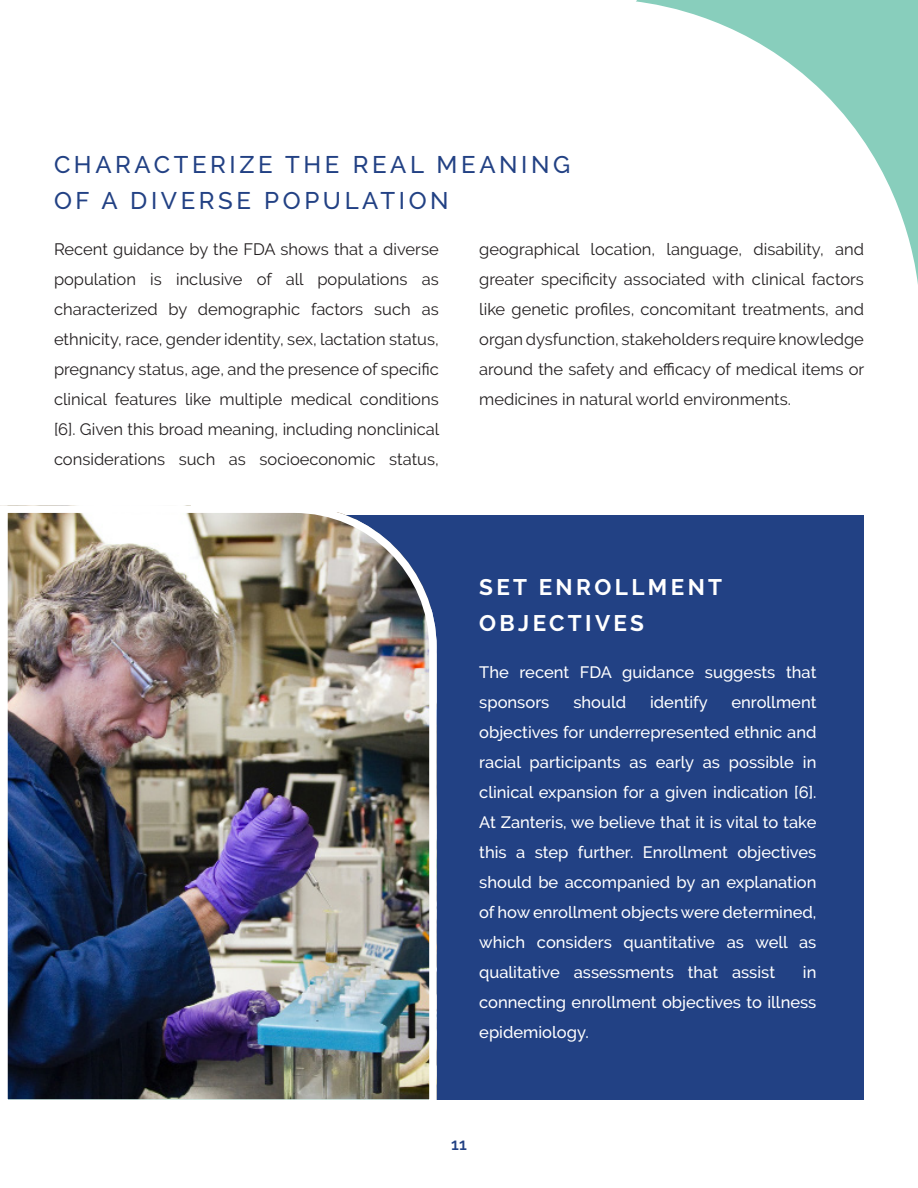
<style>
.page{position:relative;width:918px;height:1188px;background:#fff}
.page>*{position:absolute;margin:0;border:0;box-sizing:border-box;transform-origin:0 0}
.t1{font:500 24px/36px "Raleway";letter-spacing:.15em;color:#224184}
.t2{font:700 22.5px "Raleway";letter-spacing:.15em;color:#fff}
.t3{font:16.5px/30px "Raleway";color:#231f20;text-align:justify}
.t4{font:500 16.5px/30px "Raleway";color:#fff;text-align:justify}
.t5{font:600 16.5px "Raleway";color:#224184}
</style>
<div class="page">
<svg style="left:636px;top:0;width:282px;height:284px"></svg>
<div style="left:8px;top:515px;width:856px;height:584px;background:#224184"></div>
<img style="left:11px;top:505px;width:429px;height:595px">
<svg style="left:0;top:505px;width:11px;height:595px"></svg>
<div style="left:191px;top:496px;width:169px;height:16px;background:#fff"></div>
<p class="t1" style="left:54px;top:146px;width:518px">CHARACTERIZE THE REAL MEANING<br>OF A DIVERSE POPULATION</p>
<p class="t3" style="left:54px;top:234px;width:387px">Recent guidance by the FDA shows that a diverse population is inclusive of all populations as characterized by demographic factors such as ethnicity, race, gender identity, sex, lactation status, pregnancy status, age, and the presence of specific clinical features like multiple medical conditions [6]. Given this broad meaning, including nonclinical considerations such as socioeconomic status,</p>
<p class="t3" style="left:479px;top:234px;width:387px">geographical location, language, disability, and greater specificity associated with clinical factors like genetic profiles, concomitant treatments, and organ dysfunction, stakeholders require knowledge around the safety and efficacy of medical items or medicines in natural world environments.</p>
<p class="t2" style="left:479px;top:574px;width:244px">SET ENROLLMENT</p>
<p class="t2" style="left:479px;top:610px;width:166px">OBJECTIVES</p>
<p class="t4" style="left:479px;top:657px;width:339px">The recent FDA guidance suggests that sponsors</p>
<p class="t4" style="left:573px;top:687px;width:54px">should</p>
<p class="t4" style="left:650px;top:687px;width:59px">identify</p>
<p class="t4" style="left:479px;top:687px;width:339px;text-indent:252px">enrollment objectives for underrepresented ethnic and racial participants as early as possible in clinical expansion for a given indication [6].<br>At Zanteris, we believe that it is vital to take this a step further. Enrollment objectives should be accompanied by an explanation of how enrollment objects were determined, which considers quantitative as well as qualitative assessments that assist</p>
<p class="t4" style="left:479px;top:957px;width:339px;text-indent:324px">in connecting enrollment objectives to illness epidemiology.</p>
<p class="t5" style="left:451px;top:1134px;width:17px">11</p>
</div>
